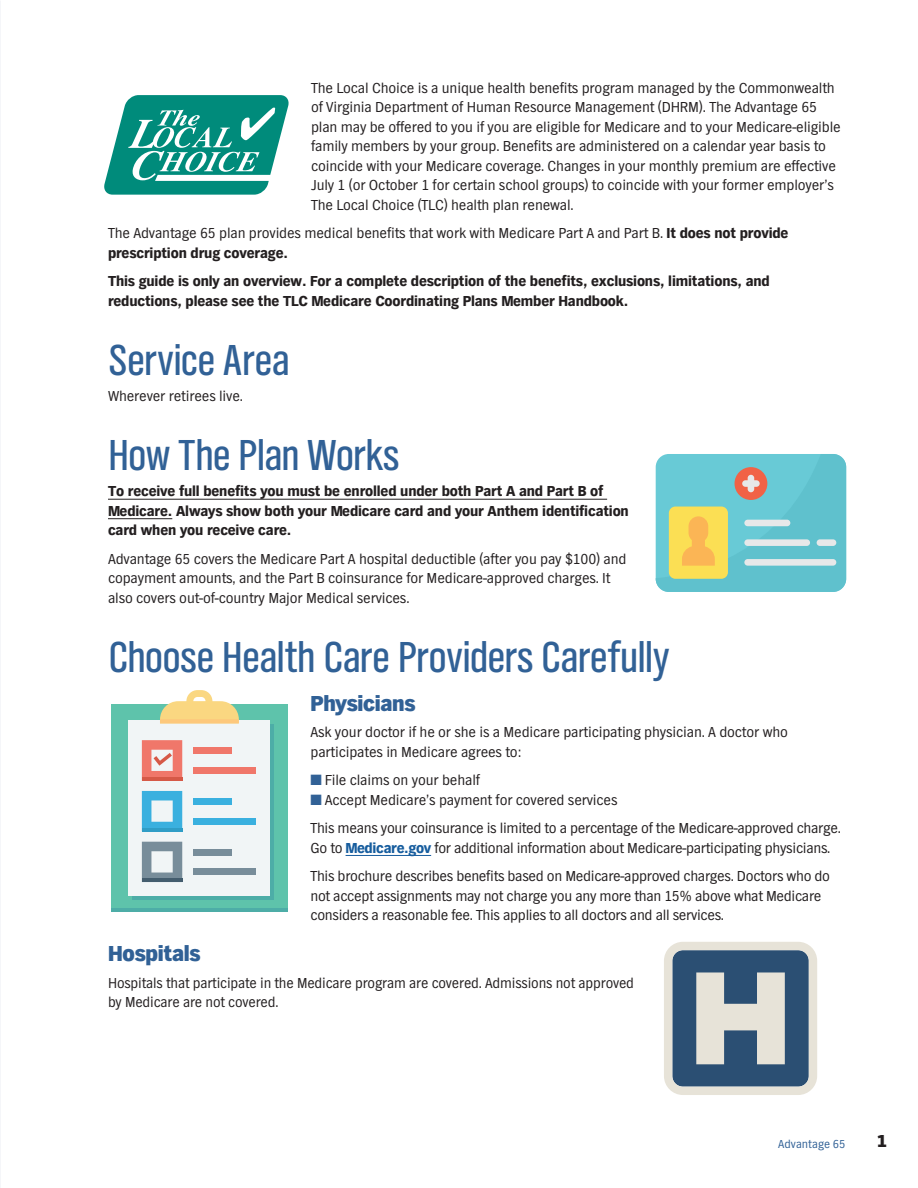
<style>
.page{position:relative;width:918px;height:1188px;background:#fff}
.page>*{position:absolute;margin:0;border:0;box-sizing:border-box;transform-origin:0 0}
.t1{font:45px "TV Nord Cond EF";letter-spacing:-.015em;color:#316196}
.t2{font:800 22.5px "TV Nord EF";letter-spacing:-.015em;color:#316196}
.t3{font:800 18px "TV Nord EF";color:#231f20}
.t4{font:15px/19.5px "TV Nord EF";letter-spacing:-.01em;color:#231f20}
.t5{font:900 15px/19.5px "TV Nord EF";letter-spacing:-.01em;color:#231f20}
.t6{font:12px "TV Nord EF";color:#316196}
.s1{font-weight:900}
.s2{color:#316196}
.s3{font-weight:900;color:#175d9e}
</style>
<div class="page">
<hr style="left:108px;top:499px;width:499px;height:1px;background:#231f20">
<hr style="left:108px;top:518px;width:64px;height:1px;background:#231f20">
<hr style="left:346px;top:855px;width:85px;height:1px;background:#175d9e">
<svg style="left:104px;top:95px;width:185px;height:100px"></svg>
<svg style="left:656px;top:454px;width:190px;height:138px;background:#83c5b8"></svg>
<div style="left:744px;top:520px;width:46px;height:6px;background:#e7e8e9;border-radius:3px"></div>
<div style="left:744px;top:539px;width:66px;height:7px;background:#e7e8e9;border-radius:3px"></div>
<div style="left:817px;top:539px;width:19px;height:7px;background:#e7e8e9;border-radius:3px"></div>
<div style="left:744px;top:559px;width:92px;height:7px;background:#e7e8e9;border-radius:3px"></div>
<div style="left:111px;top:704px;width:177px;height:208px;background:#5ec3ab"></div>
<hr style="left:111px;top:908px;width:177px;height:4px;background:#4dada7">
<div style="left:132px;top:724px;width:141px;height:175px;background:#4dada7"></div>
<div style="left:129px;top:721px;width:141px;height:175px;background:#f1f5f6"></div>
<svg style="left:160px;top:690px;width:79px;height:33px"></svg>
<svg style="left:142px;top:791px;width:40px;height:37px"></svg>
<svg style="left:142px;top:842px;width:40px;height:37px"></svg>
<svg style="left:142px;top:740px;width:40px;height:38px"></svg>
<div style="left:193px;top:747px;width:39px;height:7px;background:#f0776a"></div>
<div style="left:193px;top:767px;width:63px;height:6px;background:#f0776a"></div>
<div style="left:193px;top:798px;width:39px;height:6px;background:#3ab0df"></div>
<div style="left:193px;top:818px;width:63px;height:6px;background:#3ab0df"></div>
<div style="left:193px;top:849px;width:39px;height:6px;background:#788d9a"></div>
<div style="left:193px;top:869px;width:63px;height:6px;background:#788d9a"></div>
<hr style="left:142px;top:778px;width:40px;height:3px;background:#d65947">
<hr style="left:142px;top:828px;width:40px;height:3px;background:#2f9dc6">
<hr style="left:142px;top:879px;width:40px;height:3px;background:#445d6e">
<svg style="left:664px;top:942px;width:153px;height:153px;background:#8394a2"></svg>
<p class="t4" style="left:311px;top:78px;width:531px">The Local Choice is a unique health benefits program managed by the Commonwealth of Virginia Department of Human Resource Management (DHRM). The Advantage 65 plan may be offered to you if you are eligible for Medicare and to your Medicare-eligible family members by your group. Benefits are administered on a calendar year basis to coincide with your Medicare coverage. Changes in your monthly premium are effective July 1 (or October 1 for certain school groups) to coincide with your former employer’s The Local Choice (TLC) health plan renewal.</p>
<p class="t4" style="left:108px;top:224px;width:682px">The Advantage 65 plan provides medical benefits that work with Medicare Part A and Part B. <span class="s1">It does not provide prescription drug coverage.</span></p>
<p class="t5" style="left:108px;top:272px;width:663px">This guide is only an overview. For a complete description of the benefits, exclusions, limitations, and reductions, please see the TLC Medicare Coordinating Plans Member Handbook.</p>
<h1 class="t1" style="left:108px;top:336px;width:183px">Service Area</h1>
<p class="t4" style="left:108px;top:386px;width:137px">Wherever retirees live.</p>
<h1 class="t1" style="left:108px;top:431px;width:293px">How The Plan Works</h1>
<p class="t5" style="left:108px;top:482px;width:522px">To receive full benefits you must be enrolled under both Part A and Part B of<br>Medicare. Always show both your Medicare card and your Anthem identification card when you receive care.</p>
<p class="t4" style="left:108px;top:549px;width:520px">Advantage 65 covers the Medicare Part A hospital deductible (after you pay $100) and copayment amounts, and the Part B coinsurance for Medicare-approved charges. It also covers out-of-country Major Medical services.</p>
<h1 class="t1" style="left:108px;top:633px;width:564px">Choose Health Care Providers Carefully</h1>
<h2 class="t2" style="left:310px;top:691px;width:107px">Physicians</h2>
<p class="t4" style="left:310px;top:722px;width:479px">Ask your doctor if he or she is a Medicare participating physician. A doctor who participates in Medicare agrees to:</p>
<p class="t4" style="left:310px;top:770px;width:171px"><span class="s2">■</span> File claims on your behalf</p>
<p class="t4" style="left:310px;top:785px;width:532px;line-height:28.5px"><span class="s2">■</span> Accept Medicare’s payment for covered services<br>This means your coinsurance is limited to a percentage of the Medicare-approved charge.</p>
<p class="t4" style="left:310px;top:833px;width:521px;line-height:28.5px">Go to <span class="s3">Medicare.gov</span> for additional information about Medicare-participating physicians.<br>This brochure describes benefits based on Medicare-approved charges. Doctors who do</p>
<p class="t4" style="left:310px;top:886px;width:513px">not accept assignments may not charge you any more than 15% above what Medicare considers a reasonable fee. This applies to all doctors and all services.</p>
<h2 class="t2" style="left:108px;top:941px;width:94px">Hospitals</h2>
<p class="t4" style="left:108px;top:973px;width:528px">Hospitals that participate in the Medicare program are covered. Admissions not approved by Medicare are not covered.</p>
<p class="t6" style="left:778px;top:1137px;width:69px">Advantage 65</p>
<p class="t3" style="left:877px;top:1131px;width:12px">1</p>
</div>
